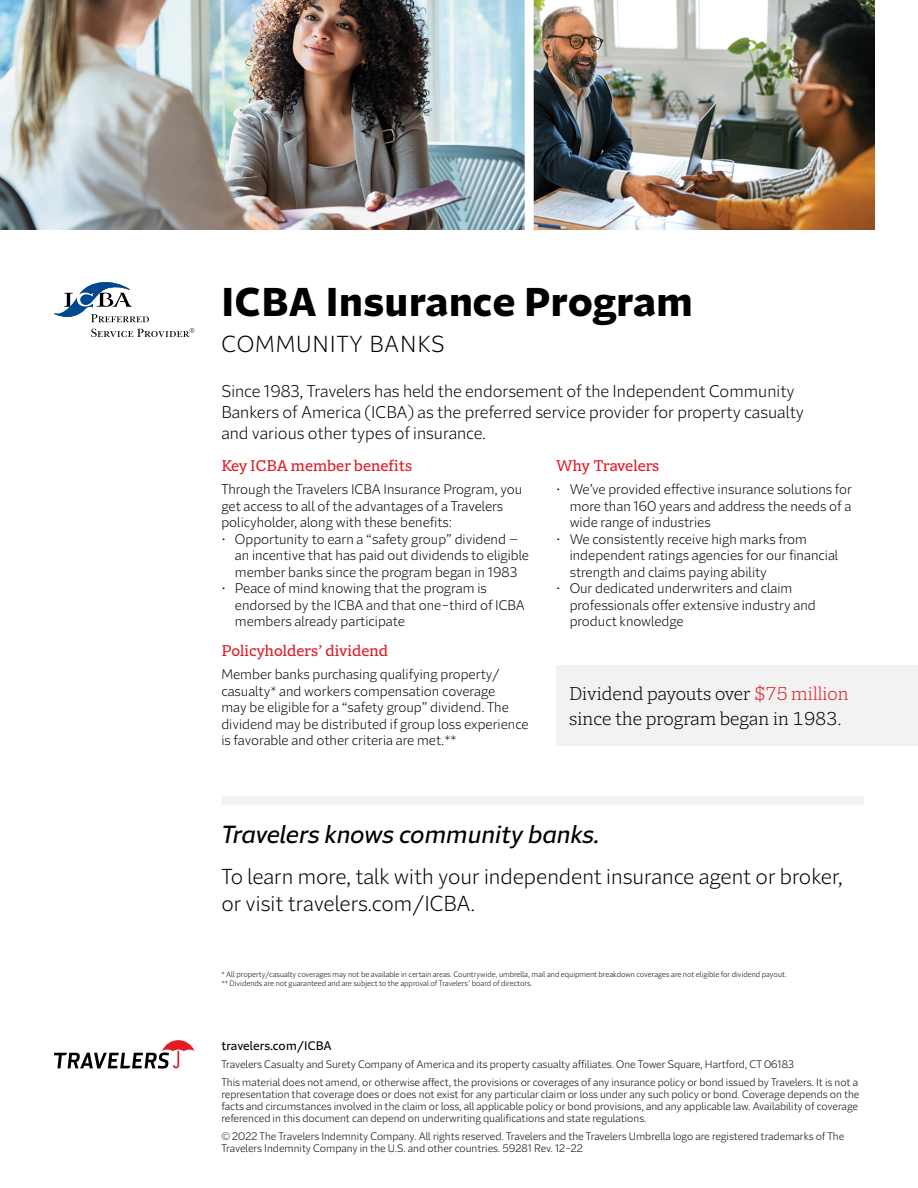
<style>
.page{position:relative;width:918px;height:1188px;background:#fff}
.page>*{position:absolute;margin:0;border:0;box-sizing:border-box;transform-origin:0 0}
.H1__Title{font:900 39px "Batterson Sans";letter-spacing:.02em;color:#000}
.P__CTA_2{font:italic 24px "Batterson Sans";letter-spacing:-.005em;color:#000}
.H2__Sub-title{font:300 22.5px "Batterson Sans";letter-spacing:.04em;color:#000}
.P__CTA_3{font:300 21px/27px "Batterson Sans";color:#000}
.P__CTA_1{font:300 18px/25.5px "Batterson Slab";color:#000}
.P__Intro{font:300 16.5px/21px "Batterson Sans";color:#000}
.H3__Red_header{font:15px "Batterson Slab";color:#de1f26}
.H3__Red_header-2{font:15px "Batterson Slab";letter-spacing:-.02em;color:#de1f26}
.P__Body{font:300 13.5px/16.5px "Batterson Sans";color:#000}
.P__Disclaimer{font:12px "Batterson Sans";letter-spacing:.005em;color:#000}
.P__Disclaimer-2{font:300 10.5px/12px "Batterson Sans";color:#000}
.Endnotes{font:300 7.5px "Batterson Sans";color:#000}
.s1{color:#de1f26}
</style>
<div class="page">
<div style="left:556px;top:665px;width:362px;height:81px;background:#f3f2f3"></div>
<svg style="left:54px;top:282px;width:140px;height:55px"></svg>
<img style="left:0;top:0;width:875px;height:229px">
<div style="left:525px;top:0;width:9px;height:252px;background:#fff"></div>
<svg style="left:54px;top:1040px;width:140px;height:29px"></svg>
<div style="left:221px;top:796px;width:643px;height:9px;background:#f3f2f3"></div>
<h1 class="H1__Title" style="left:221px;top:277px;width:473px">ICBA Insurance Program</h1>
<h2 class="H2__Sub-title" style="left:221px;top:330px;width:225px">COMMUNITY BANKS</h2>
<p class="P__Intro" style="left:221px;top:381px;width:584px">Since 1983, Travelers has held the endorsement of the Independent Community<br>Bankers of America (ICBA) as the preferred service provider for property casualty and various other types of insurance.</p>
<h3 class="H3__Red_header" style="left:221px;top:456px;width:192px">Key ICBA member benefits</h3>
<p class="P__Body" style="left:221px;top:481px;width:303px">Through the Travelers ICBA Insurance Program, you get access to all of the advantages of a Travelers policyholder, along with these benefits:</p>
<p class="P__Body" style="left:235px;top:531px;width:296px;text-indent:-14px">• Opportunity to earn a “safety group” dividend – an incentive that has paid out dividends to eligible member banks since the program began in 1983</p>
<p class="P__Body" style="left:235px;top:580px;width:292px;text-indent:-14px">• Peace of mind knowing that the program is endorsed by the ICBA and that one-third of ICBA members already participate</p>
<h3 class="H3__Red_header" style="left:221px;top:641px;width:168px">Policyholders’ dividend</h3>
<p class="P__Body" style="left:221px;top:666px;width:309px">Member banks purchasing qualifying property/ casualty* and workers compensation coverage<br>may be eligible for a “safety group” dividend. The dividend may be distributed if group loss experience is favorable and other criteria are met.**</p>
<h3 class="H3__Red_header-2" style="left:556px;top:456px;width:105px">Why Travelers</h3>
<p class="P__Body" style="left:570px;top:481px;width:284px;text-align:justify;text-indent:-14px">• We’ve provided effective insurance solutions for more than 160 years and address the needs of a wide range of industries</p>
<p class="P__Body" style="left:570px;top:531px;width:270px;text-indent:-14px">• We consistently receive high marks from independent ratings agencies for our financial strength and claims paying ability</p>
<p class="P__Body" style="left:570px;top:580px;width:248px;text-indent:-14px">• Our dedicated underwriters and claim professionals offer extensive industry and product knowledge</p>
<p class="P__CTA_1" style="left:569px;top:681px;width:281px">Dividend payouts over <span class="s1">$75 million </span>since the program began in 1983.</p>
<p class="P__CTA_2" style="left:221px;top:819px;width:380px">Travelers knows community banks.</p>
<p class="P__CTA_3" style="left:221px;top:863px;width:623px">To learn more, talk with your independent insurance agent or broker, or visit travelers.com/ICBA.</p>
<p class="Endnotes" style="left:221px;top:970px;width:567px">* All property/casualty coverages may not be available in certain areas. Countrywide, umbrella, mail and equipment breakdown coverages are not eligible for dividend payout.</p>
<p class="Endnotes" style="left:221px;top:979px;width:312px">** Dividends are not guaranteed and are subject to the approval of Travelers’ board of directors.</p>
<p class="P__Disclaimer" style="left:221px;top:1038px;width:112px">travelers.com/ICBA</p>
<p class="P__Disclaimer-2" style="left:221px;top:1056px;width:638px;line-height:18px">Travelers Casualty and Surety Company of America and its property casualty affiliates. One Tower Square, Hartford, CT 06183<br>This material does not amend, or otherwise affect, the provisions or coverages of any insurance policy or bond issued by Travelers. It is not a</p>
<p class="P__Disclaimer-2" style="left:221px;top:1089px;width:640px">representation that coverage does or does not exist for any particular claim or loss under any such policy or bond. Coverage depends on the facts and circumstances involved in the claim or loss, all applicable policy or bond provisions, and any applicable law. Availability of coverage referenced in this document can depend on underwriting qualifications and state regulations.</p>
<p class="P__Disclaimer-2" style="left:221px;top:1131px;width:624px">© 2022 The Travelers Indemnity Company. All rights reserved. Travelers and the Travelers Umbrella logo are registered trademarks of The<br>Travelers Indemnity Company in the U.S. and other countries. 59281 Rev. 12-22</p>
</div>
